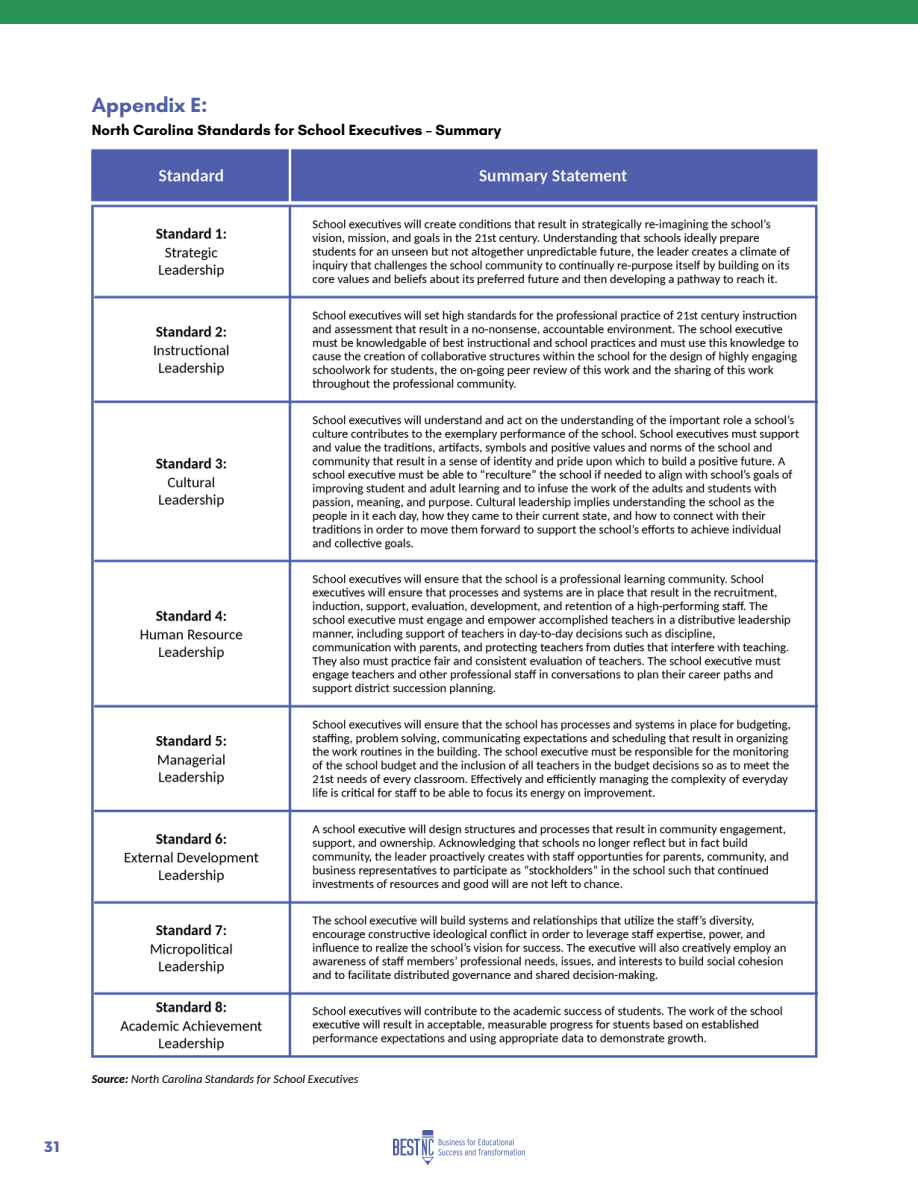
<style>
.page{position:relative;width:918px;height:1188px;background:#fff}
.page>*{position:absolute;margin:0;border:0;box-sizing:border-box;transform-origin:0 0}
.t1{font:700 21px "Glacial Indifference";color:#505fab}
.t2{font:700 15px "Glacial Indifference";color:#000}
.t3{font:700 15px "Montserrat";color:#505fab}
.t4{font:italic 12px "Carlito";color:#000}
.s1{font-weight:700}
</style>
<div class="page">
<div style="left:0;top:0;width:918px;height:24px;background:#289254"></div>
<img style="left:394px;top:1130px;width:130px;height:35px">
<img style="left:92px;top:148px;width:725px;height:909px">
<h1 class="t1" style="left:92px;top:92px;width:117px">Appendix E:</h1>
<p class="t2" style="left:92px;top:121px;width:411px">North Carolina Standards for School Executives – Summary</p>
<p class="t3" style="left:45px;top:1137px;width:17px">31</p>
<p class="t4" style="left:92px;top:1074px;width:268px"><span class="s1">Source:</span> North Carolina Standards for School Executives</p>
</div>
